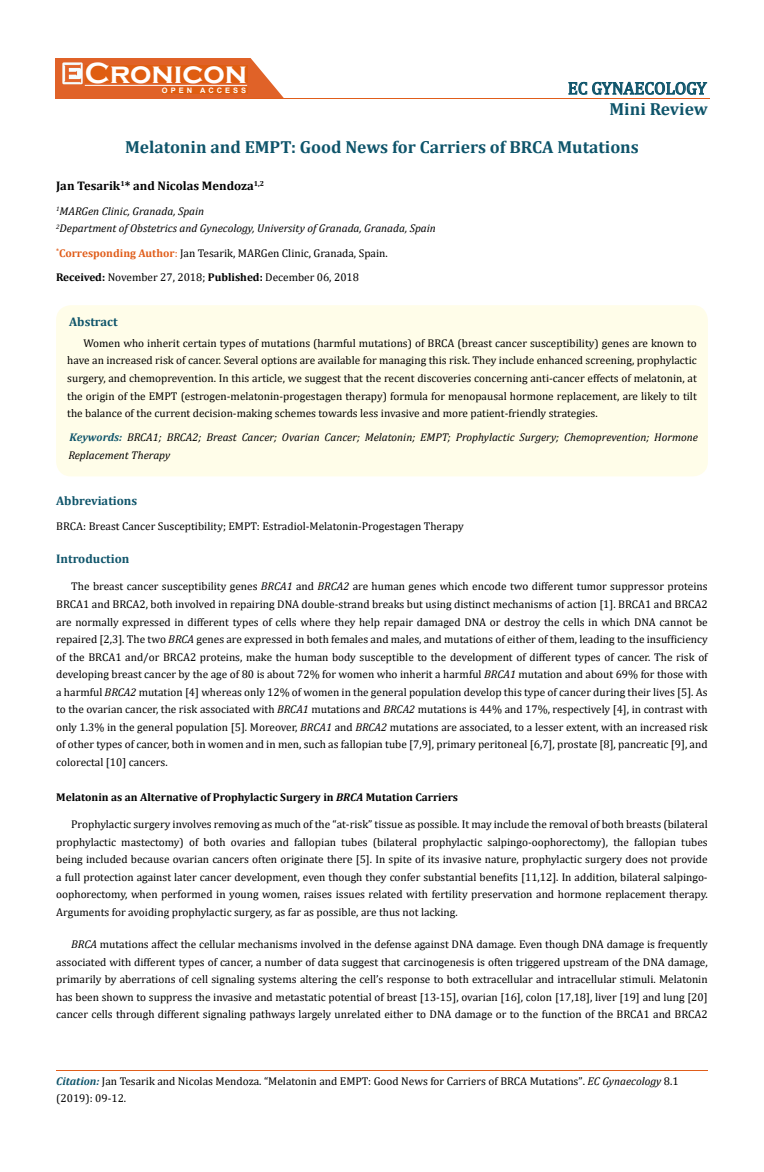
<style>
.page{position:relative;width:764px;height:1172px;background:#fff}
.page>*{position:absolute;margin:0;border:0;box-sizing:border-box;transform-origin:0 0}
.t1{font:700 30px "Copperplate Gothic";color:#fff}
.t2{font:700 17.5px "Cambria";color:#0e546a}
.t3{font:17.5px "Cambria";color:#0e546a}
.t4{font:700 12.5px "Cambria";color:#0e546a}
.t5{font:700 12.5px "Cambria";color:#000}
.t6{font:11.25px/17.5px "Cambria";color:#000;text-align:justify}
.t7{font:italic 11.25px/17.5px "Cambria";color:#000}
.t8{font:700 11.25px "Cambria";color:#000}
.t9{font:700 7.5px "Arial";letter-spacing:.4em;color:#fff}
.s1{font-weight:700;color:#e05d1a}
.s2{color:#e05d1a}
.s3{font-weight:700}
.s4{font-weight:700;color:#0e546a}
.s5{font-style:italic}
.s6{font-weight:700;font-style:italic;color:#0e546a}
.s7{font-size:11.12px}
</style>
<div class="page">
<div style="left:56px;top:58px;width:242px;height:41px;background:#e06228"></div>
<svg style="left:250px;top:58px;width:48px;height:40px"></svg>
<img style="left:62px;top:62px;width:21px;height:22px">
<div style="left:85px;top:66px;width:162px;height:17px;background:#df5d11"></div>
<div style="left:162px;top:87px;width:85px;height:6px;background:#df5d11"></div>
<svg style="left:568px;top:82px;width:139px;height:13px"></svg>
<hr style="left:85px;top:85px;width:162px;height:1px;background:#fff">
<hr style="left:235px;top:98px;width:475px;height:1px;background:#e05d1a">
<hr style="left:56px;top:1070px;width:651px;height:1px;background:#e05d1a">
<div style="left:56px;top:305px;width:652px;height:171px;background:#fffde9;border-radius:15px"></div>
<h1 class="t1" style="left:85px;top:56px;width:164px">Cronicon</h1>
<p class="t9" style="left:162px;top:85px;width:86px">OPEN ACCESS</p>
<h2 class="t3" style="left:568px;top:78px;width:140px">EC GYNAECOLOGY</h2>
<h2 class="t2" style="left:609px;top:96px;width:100px">Mini Review</h2>
<h2 class="t2" style="left:125px;top:135px;width:515px">Melatonin and EMPT: Good News for Carriers of BRCA Mutations</h2>
<p class="t5" style="left:56px;top:177px;width:210px">Jan Tesarik<sup>1</sup>* and Nicolas Mendoza<sup>1,2</sup></p>
<p class="t7" style="left:56px;top:202px;width:381px"><sup>1</sup>MARGen Clinic, Granada, Spain<br><sup>2</sup>Department of Obstetrics and Gynecology, University of Granada, Granada, Spain</p>
<p class="t6" style="left:56px;top:244px;width:333px"><sup>*</sup><span class="s1">Corresponding Author</span><span class="s2">:</span> Jan Tesarik, MARGen Clinic, Granada, Spain.</p>
<p class="t6" style="left:56px;top:269px;width:304px"><span class="s3">Received:</span> November 27, 2018; <span class="s3">Published:</span> December 06, 2018</p>
<p class="t4" style="left:69px;top:313px;width:50px">Abstract</p>
<p class="t6" style="left:67px;top:334px;width:631px;text-indent:16px">Women who inherit certain types of mutations (harmful mutations) of BRCA (breast cancer susceptibility) genes are known to have an increased risk of cancer. Several options are available for managing this risk. They include enhanced screening, prophylactic surgery, and chemoprevention. In this article, we suggest that the recent discoveries concerning anti-cancer effects of melatonin, at the origin of the EMPT (estrogen-melatonin-progestagen therapy) formula for menopausal hormone replacement, are likely to tilt the balance of the current decision-making schemes towards less invasive and more patient-friendly strategies.</p>
<p class="t7" style="left:68px;top:428px;width:631px"><span class="s4">Keywords:</span> BRCA1; BRCA2; Breast Cancer; Ovarian Cancer; Melatonin; EMPT; Prophylactic Surgery; Chemoprevention; Hormone<br>Replacement Therapy</p>
<p class="t4" style="left:56px;top:492px;width:82px">Abbreviations</p>
<p class="t6" style="left:56px;top:517px;width:409px">BRCA: Breast Cancer Susceptibility; EMPT: Estradiol-Melatonin-Progestagen Therapy</p>
<p class="t4" style="left:56px;top:550px;width:75px">Introduction</p>
<p class="t6" style="left:56px;top:577px;width:653px;text-indent:15px">The breast cancer susceptibility genes <span class="s5">BRCA1</span> and <span class="s5">BRCA2</span> are human genes which encode two different tumor suppressor proteins BRCA1 and BRCA2, both involved in repairing DNA double-strand breaks but using distinct mechanisms of action [1]. BRCA1 and BRCA2 are normally expressed in different types of cells where they help repair damaged DNA or destroy the cells in which DNA cannot be repaired [2,3]. The two <span class="s5">BRCA</span> genes are expressed in both females and males, and mutations of either of them, leading to the insufficiency of the BRCA1 and/or BRCA2 proteins, make the human body susceptible to the development of different types of cancer. The risk of developing breast cancer by the age of 80 is about 72% for women who inherit a harmful <span class="s5">BRCA1</span> mutation and about 69% for those with a harmful <span class="s5">BRCA2</span> mutation [4] whereas only 12% of women in the general population develop this type of cancer during their lives [5]. As to the ovarian cancer, the risk associated with <span class="s5">BRCA1</span> mutations and <span class="s5">BRCA2</span> mutations is 44% and 17%, respectively [4], in contrast with only 1.3% in the general population [5]. Moreover, <span class="s5">BRCA1</span> and <span class="s5">BRCA2</span> mutations are associated, to a lesser extent, with an increased risk of other types of cancer, both in women and in men, such as fallopian tube [7,9], primary peritoneal [6,7], prostate [8], pancreatic [9], and colorectal [10] cancers.</p>
<p class="t8" style="left:56px;top:788px;width:403px">Melatonin as an Alternative of Prophylactic Surgery in <span class="s5">BRCA</span> Mutation Carriers</p>
<p class="t6" style="left:56px;top:815px;width:653px;text-indent:15px">Prophylactic surgery involves removing as much of the “at-risk” tissue as possible. It may include the removal of both breasts (bilateral prophylactic mastectomy) of both ovaries and fallopian tubes (bilateral prophylactic salpingo-oophorectomy), the fallopian tubes being included because ovarian cancers often originate there [5]. In spite of its invasive nature, prophylactic surgery does not provide a full protection against later cancer development, even though they confer substantial benefits [11,12]. In addition, bilateral salpingo&shy;oophorectomy, when performed in young women, raises issues related with fertility preservation and hormone replacement therapy.<br>Arguments for avoiding prophylactic surgery, as far as possible, are thus not lacking.</p>
<p class="t6" style="left:56px;top:935px;width:653px;text-indent:15px"><span class="s5">BRCA</span> mutations affect the cellular mechanisms involved in the defense against DNA damage. Even though DNA damage is frequently associated with different types of cancer, a number of data suggest that carcinogenesis is often triggered upstream of the DNA damage, primarily by aberrations of cell signaling systems altering the cell’s response to both extracellular and intracellular stimuli. Melatonin has been shown to suppress the invasive and metastatic potential of breast [13-15], ovarian [16], colon [17,18], liver [19] and lung [20] cancer cells through different signaling pathways largely unrelated either to DNA damage or to the function of the BRCA1 and BRCA2</p>
<p class="t6" style="left:56px;top:1071px;width:624px"><span class="s6">Citation:</span> Jan Tesarik and Nicolas Mendoza. “Melatonin and EMPT: Good News for Carriers of BRCA Mutations”<span class="s7">.</span> <span class="s5">EC Gynaecology</span> 8.1 (2019): 09-12.</p>
</div>
